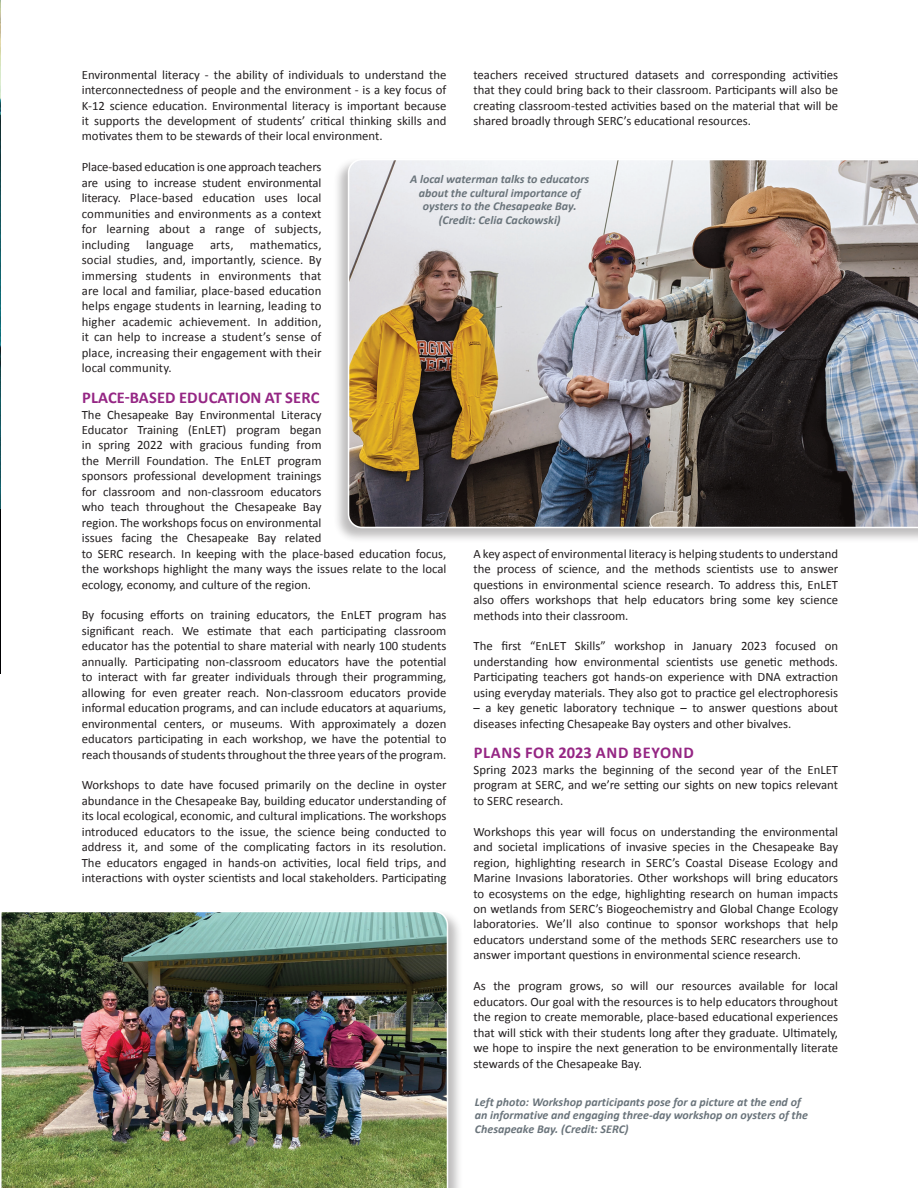
<style>
.page{position:relative;width:918px;height:1188px;background:#fff}
.page>*{position:absolute;margin:0;border:0;box-sizing:border-box;transform-origin:0 0}
.t1{font:700 16.5px "Calibri";letter-spacing:.01em;color:#952684}
.t2{font:700 16.5px "Calibri";letter-spacing:.04em;color:#952684}
.t3{font:12.75px/15.5px "Calibri";color:#231f20;text-align:justify}
.t4{font:italic 700 12px/13.5px "Calibri";color:#6a747b}
</style>
<div class="page">
<img style="left:0;top:0;width:1px;height:510px">
<hr style="left:0;top:510px;width:1px;height:164px;background:#000002">
<div style="left:333px;top:157px;width:585px;height:386px;background:#231f20;opacity:.3"></div>
<img style="left:347px;top:158px;width:571px;height:371px">
<div style="left:0;top:909px;width:463px;height:279px;background:#231f20;opacity:.3"></div>
<img style="left:0;top:910px;width:449px;height:278px">
<p class="t3" style="left:82px;top:67px;width:366px">Environmental literacy - the ability of individuals to understand the interconnectedness of people and the environment - is a key focus of K-12 science education. Environmental literacy is important because it supports the development of students’ critical thinking skills and motivates them to be stewards of their local environment.</p>
<p class="t3" style="left:82px;top:159px;width:241px">Place-based education is one approach teachers are using to increase student environmental literacy. Place-based education uses local communities and environments as a context for learning about a range of subjects, including</p>
<p class="t3" style="left:473px;top:67px;width:366px">teachers received structured datasets and corresponding activities that they could bring back to their classroom. Participants will also be creating classroom-tested activities based on the material that will be shared broadly through SERC’s educational resources.</p>
<p class="t4" style="left:410px;top:173px;width:181px;text-align:center">A local waterman talks to educators about the cultural importance of oysters to the Chesapeake Bay. (Credit: Celia Cackowski)</p>
<p class="t3" style="left:82px;top:237px;width:241px;text-indent:168px">mathematics, social studies, and, importantly, science. By immersing students in environments that are local and familiar, place-based education helps engage students in learning, leading to higher academic achievement. In addition, it can help to increase a student’s sense of place, increasing their engagement with their local community.</p>
<p class="t1" style="left:82px;top:387px;width:239px">PLACE-BASED EDUCATION AT SERC</p>
<p class="t3" style="left:82px;top:407px;width:366px;text-align:left">The Chesapeake Bay Environmental Literacy<br>Educator Training (EnLET) program began<br>in spring 2022 with gracious funding from<br>the Merrill Foundation. The EnLET program<br>sponsors professional development trainings<br>for classroom and non-classroom educators<br>who teach throughout the Chesapeake Bay<br>region. The workshops focus on environmental<br>issues facing the Chesapeake Bay related<br>to SERC research. In keeping with the place-based education focus, the workshops highlight the many ways the issues relate to the local ecology, economy, and culture of the region.</p>
<p class="t3" style="left:82px;top:608px;width:366px">By focusing efforts on training educators, the EnLET program has significant reach. We estimate that each participating classroom educator has the potential to share material with nearly 100 students annually. Participating non-classroom educators have the potential to interact with far greater individuals through their programming, allowing for even greater reach. Non-classroom educators provide informal education programs, and can include educators at aquariums, environmental centers, or museums. With approximately a dozen educators participating in each workshop, we have the potential to reach thousands of students throughout the three years of the program.</p>
<p class="t3" style="left:82px;top:778px;width:366px">Workshops to date have focused primarily on the decline in oyster abundance in the Chesapeake Bay, building educator understanding of its local ecological, economic, and cultural implications. The workshops introduced educators to the issue, the science being conducted to address it, and some of the complicating factors in its resolution.<br>The educators engaged in hands-on activities, local field trips, and interactions with oyster scientists and local stakeholders. Participating</p>
<p class="t3" style="left:146px;top:237px;width:49px">language</p>
<p class="t3" style="left:210px;top:237px;width:25px">arts,</p>
<p class="t3" style="left:473px;top:546px;width:366px">A key aspect of environmental literacy is helping students to understand the process of science, and the methods scientists use to answer questions in environmental science research. To address this, EnLET also offers workshops that help educators bring some key science methods into their classroom.</p>
<p class="t3" style="left:473px;top:638px;width:366px">The first “EnLET Skills” workshop in January 2023 focused on understanding how environmental scientists use genetic methods.<br>Participating teachers got hands-on experience with DNA extraction using everyday materials. They also got to practice gel electrophoresis</p>
<p class="t3" style="left:473px;top:700px;width:366px">– a key genetic laboratory technique – to answer questions about diseases infecting Chesapeake Bay oysters and other bivalves.</p>
<p class="t2" style="left:474px;top:742px;width:221px">PLANS FOR 2023 AND BEYOND</p>
<p class="t3" style="left:473px;top:762px;width:366px">Spring 2023 marks the beginning of the second year of the EnLET program at SERC, and we’re setting our sights on new topics relevant to SERC research.</p>
<p class="t3" style="left:473px;top:824px;width:366px">Workshops this year will focus on understanding the environmental and societal implications of invasive species in the Chesapeake Bay region, highlighting research in SERC’s Coastal Disease Ecology and Marine Invasions laboratories. Other workshops will bring educators to ecosystems on the edge, highlighting research on human impacts on wetlands from SERC’s Biogeochemistry and Global Change Ecology laboratories. We’ll also continue to sponsor workshops that help educators understand some of the methods SERC researchers use to answer important questions in environmental science research.</p>
<p class="t3" style="left:473px;top:978px;width:366px">As the program grows, so will our resources available for local educators. Our goal with the resources is to help educators throughout the region to create memorable, place-based educational experiences that will stick with their students long after they graduate. Ultimately, we hope to inspire the next generation to be environmentally literate stewards of the Chesapeake Bay.</p>
<p class="t4" style="left:475px;top:1095px;width:335px">Left photo: Workshop participants pose for a picture at the end of an informative and engaging three-day workshop on oysters of the<br>Chesapeake Bay. (Credit: SERC)</p>
</div>
